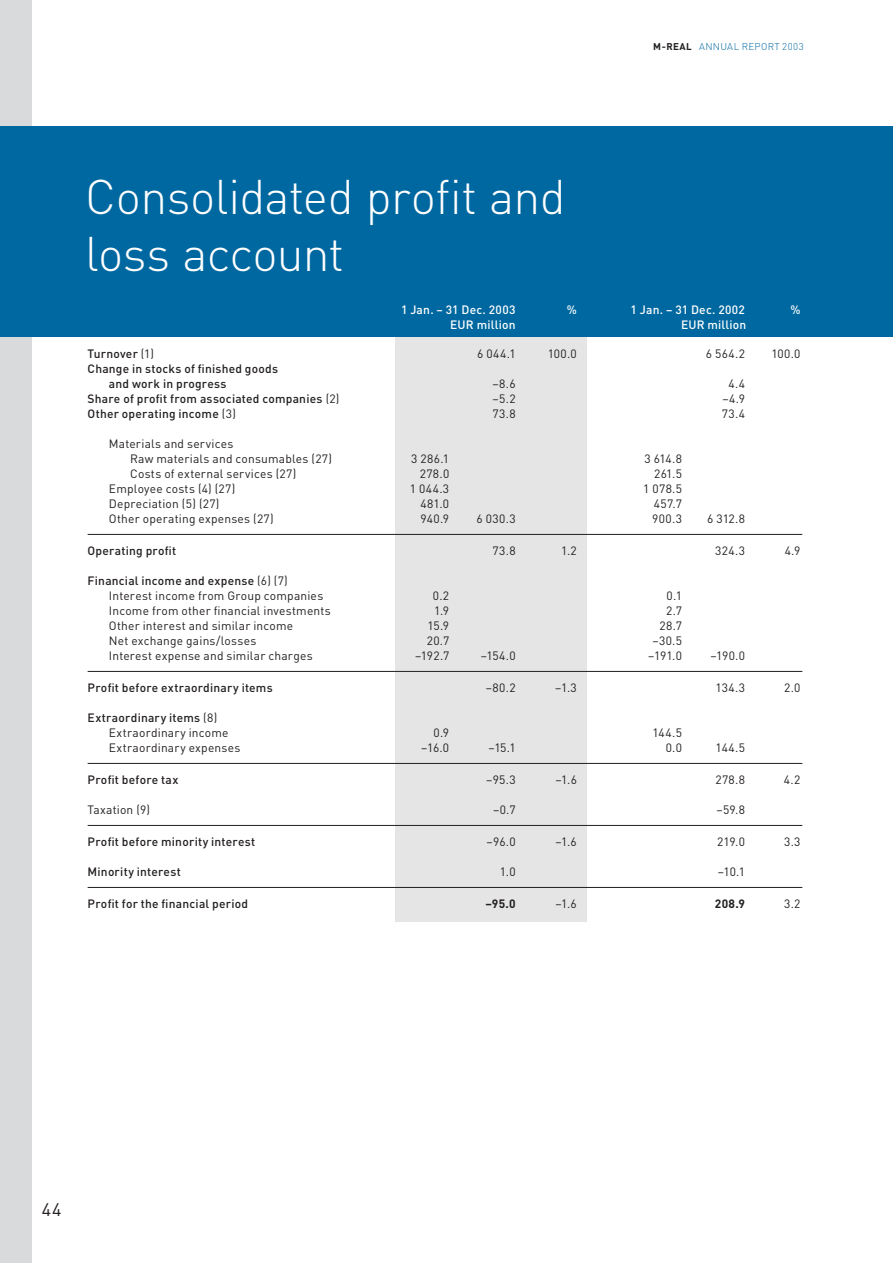
<style>
.page{position:relative;width:893px;height:1263px;background:#fff}
.page>*{position:absolute;margin:0;border:0;box-sizing:border-box;transform-origin:0 0}
.t1{font:300 48px/57px "DIN";letter-spacing:-.015em;color:#fff}
.t2{font:18px "DIN";color:#231f20}
.t3{font:12px/15px "DIN";letter-spacing:.015em;color:#231f20}
.t4{font:500 12px/15px "DIN";letter-spacing:.02em;color:#231f20}
.t5{font:500 12px "DIN";letter-spacing:.02em;color:#fff}
.t6{font:700 12px "DIN";color:#231f20}
.t7{font:300 9.75px "DIN";letter-spacing:.04em;color:#0068a0}
.s1{font-weight:700;color:#231f20}
.s2{font-weight:400}
.s3{font-weight:500}
</style>
<div class="page">
<div style="left:0;top:0;width:32px;height:1263px;background:#d9dadb"></div>
<div style="left:0;top:126px;width:892px;height:211px;background:#0068a0"></div>
<div style="left:395px;top:337px;width:192px;height:584px;background:#e5e5e6"></div>
<hr style="left:88px;top:534px;width:714px;height:1px;background:#231f20">
<hr style="left:88px;top:671px;width:714px;height:1px;background:#231f20">
<hr style="left:88px;top:763px;width:714px;height:1px;background:#231f20">
<hr style="left:88px;top:825px;width:714px;height:1px;background:#231f20">
<hr style="left:88px;top:887px;width:714px;height:1px;background:#231f20">
<h1 class="t1" style="left:85px;top:174px;width:482px">Consolidated profit and loss account</h1>
<p class="t7" style="left:653px;top:43px;width:152px"><span class="s1">M-REAL</span> ANNUAL REPORT 2003</p>
<p class="t5" style="left:401px;top:305px;width:116px">1 Jan. – 31 Dec. 2003</p>
<p class="t5" style="left:566px;top:305px;width:12px">%</p>
<p class="t5" style="left:630px;top:305px;width:116px">1 Jan. – 31 Dec. 2002</p>
<p class="t5" style="left:790px;top:305px;width:12px">%</p>
<p class="t5" style="left:450px;top:320px;width:67px">EUR million</p>
<p class="t5" style="left:681px;top:320px;width:67px">EUR million</p>
<p class="t4" style="left:88px;top:348px;width:68px">Turnover <span class="s2">(1)</span></p>
<p class="t3" style="left:477px;top:348px;width:40px">6 044.1</p>
<p class="t3" style="left:548px;top:348px;width:31px">100.0</p>
<p class="t3" style="left:705px;top:348px;width:41px">6 564.2</p>
<p class="t3" style="left:771px;top:348px;width:31px">100.0</p>
<p class="t4" style="left:109px;top:363px;width:171px;text-indent:-21px">Change in stocks of finished goods and work in progress</p>
<p class="t3" style="left:492px;top:378px;width:25px">–8.6</p>
<p class="t3" style="left:728px;top:378px;width:18px">4.4</p>
<p class="t4" style="left:88px;top:393px;width:253px">Share of profit from associated companies <span class="s2">(2)</span></p>
<p class="t3" style="left:492px;top:393px;width:24px">–5.2</p>
<p class="t3" style="left:722px;top:393px;width:24px">–4.9</p>
<p class="t4" style="left:88px;top:408px;width:150px">Other operating income <span class="s2">(3)</span></p>
<p class="t3" style="left:492px;top:408px;width:24px">73.8</p>
<p class="t3" style="left:722px;top:408px;width:25px">73.4</p>
<p class="t3" style="left:130px;top:438px;width:203px;text-indent:-21px">Materials and services<br>Raw materials and consumables (27)</p>
<p class="t3" style="left:411px;top:453px;width:39px">3 286.1</p>
<p class="t3" style="left:644px;top:453px;width:39px">3 614.8</p>
<p class="t3" style="left:130px;top:468px;width:168px">Costs of external services (27)</p>
<p class="t3" style="left:420px;top:468px;width:31px">278.0</p>
<p class="t3" style="left:654px;top:468px;width:29px">261.5</p>
<p class="t3" style="left:109px;top:483px;width:128px">Employee costs (4) (27)</p>
<p class="t3" style="left:410px;top:483px;width:41px">1 044.3</p>
<p class="t3" style="left:643px;top:483px;width:40px">1 078.5</p>
<p class="t3" style="left:109px;top:498px;width:112px">Depreciation (5) (27)</p>
<p class="t3" style="left:420px;top:498px;width:30px">481.0</p>
<p class="t3" style="left:653px;top:498px;width:30px">457.7</p>
<p class="t3" style="left:109px;top:513px;width:166px">Other operating expenses (27)</p>
<p class="t3" style="left:420px;top:513px;width:30px">940.9</p>
<p class="t3" style="left:476px;top:513px;width:41px">6 030.3</p>
<p class="t3" style="left:652px;top:513px;width:31px">900.3</p>
<p class="t3" style="left:707px;top:513px;width:39px">6 312.8</p>
<p class="t4" style="left:88px;top:545px;width:90px">Operating profit</p>
<p class="t3" style="left:492px;top:545px;width:24px">73.8</p>
<p class="t3" style="left:561px;top:545px;width:17px">1.2</p>
<p class="t3" style="left:715px;top:545px;width:31px">324.3</p>
<p class="t3" style="left:784px;top:545px;width:17px">4.9</p>
<p class="t3" style="left:109px;top:575px;width:216px;text-indent:-21px"><span class="s3">Financial income and expense</span> (6) (7)<br>Interest income from Group companies</p>
<p class="t3" style="left:433px;top:590px;width:18px">0.2</p>
<p class="t3" style="left:666px;top:590px;width:17px">0.1</p>
<p class="t3" style="left:109px;top:605px;width:223px">Income from other financial investments</p>
<p class="t3" style="left:434px;top:605px;width:17px">1.9</p>
<p class="t3" style="left:666px;top:605px;width:17px">2.7</p>
<p class="t3" style="left:109px;top:620px;width:186px">Other interest and similar income</p>
<p class="t3" style="left:427px;top:620px;width:23px">15.9</p>
<p class="t3" style="left:659px;top:620px;width:24px">28.7</p>
<p class="t3" style="left:109px;top:635px;width:149px">Net exchange gains/losses</p>
<p class="t3" style="left:427px;top:635px;width:24px">20.7</p>
<p class="t3" style="left:652px;top:635px;width:31px">–30.5</p>
<p class="t3" style="left:109px;top:650px;width:205px">Interest expense and similar charges</p>
<p class="t3" style="left:415px;top:650px;width:36px">–192.7</p>
<p class="t3" style="left:481px;top:650px;width:36px">–154.0</p>
<p class="t3" style="left:648px;top:650px;width:35px">–191.0</p>
<p class="t3" style="left:710px;top:650px;width:36px">–190.0</p>
<p class="t4" style="left:88px;top:682px;width:187px">Profit before extraordinary items</p>
<p class="t3" style="left:486px;top:682px;width:31px">–80.2</p>
<p class="t3" style="left:555px;top:682px;width:23px">–1.3</p>
<p class="t3" style="left:715px;top:682px;width:31px">134.3</p>
<p class="t3" style="left:784px;top:682px;width:18px">2.0</p>
<p class="t3" style="left:109px;top:712px;width:121px;text-indent:-21px"><span class="s3">Extraordinary items</span> (8)<br>Extraordinary income</p>
<p class="t3" style="left:433px;top:727px;width:17px">0.9</p>
<p class="t3" style="left:652px;top:727px;width:31px">144.5</p>
<p class="t3" style="left:109px;top:742px;width:133px">Extraordinary expenses</p>
<p class="t3" style="left:421px;top:742px;width:29px">–16.0</p>
<p class="t3" style="left:488px;top:742px;width:28px">–15.1</p>
<p class="t3" style="left:665px;top:742px;width:18px">0.0</p>
<p class="t3" style="left:715px;top:742px;width:31px">144.5</p>
<p class="t4" style="left:88px;top:774px;width:92px">Profit before tax</p>
<p class="t3" style="left:486px;top:774px;width:31px">–95.3</p>
<p class="t3" style="left:555px;top:774px;width:23px">–1.6</p>
<p class="t3" style="left:715px;top:774px;width:31px">278.8</p>
<p class="t3" style="left:784px;top:774px;width:18px">4.2</p>
<p class="t3" style="left:88px;top:804px;width:64px">Taxation (9)</p>
<p class="t3" style="left:493px;top:804px;width:24px">–0.7</p>
<p class="t3" style="left:716px;top:804px;width:30px">–59.8</p>
<p class="t4" style="left:88px;top:836px;width:169px">Profit before minority interest</p>
<p class="t3" style="left:486px;top:836px;width:30px">–96.0</p>
<p class="t3" style="left:555px;top:836px;width:23px">–1.6</p>
<p class="t3" style="left:717px;top:836px;width:29px">219.0</p>
<p class="t3" style="left:784px;top:836px;width:18px">3.3</p>
<p class="t4" style="left:88px;top:866px;width:95px">Minority interest</p>
<p class="t3" style="left:500px;top:866px;width:17px">1.0</p>
<p class="t3" style="left:717px;top:866px;width:29px">–10.1</p>
<p class="t4" style="left:88px;top:898px;width:162px">Profit for the financial period</p>
<p class="t6" style="left:485px;top:900px;width:32px">–95.0</p>
<p class="t3" style="left:555px;top:898px;width:23px">–1.6</p>
<p class="t6" style="left:714px;top:900px;width:32px">208.9</p>
<p class="t3" style="left:784px;top:898px;width:18px">3.2</p>
<h2 class="t2" style="left:42px;top:1203px;width:21px">44</h2>
</div>
